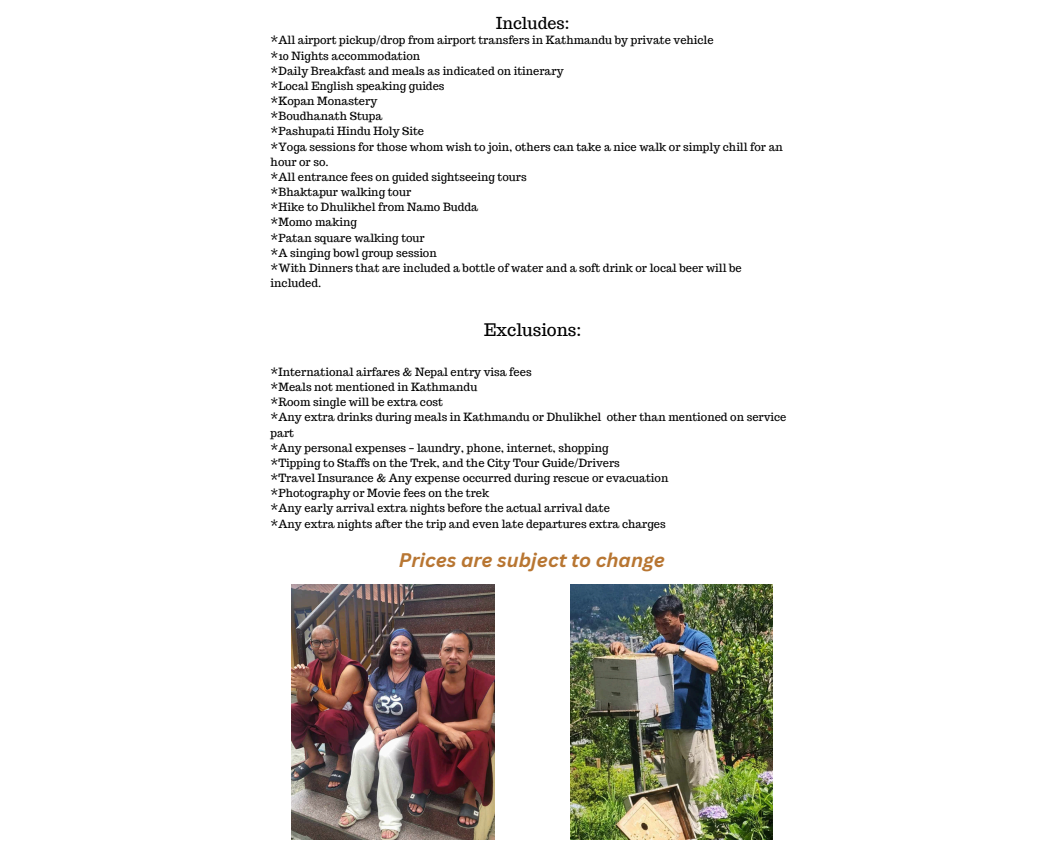
<style>
.page{position:relative;width:1064px;height:851px;background:#fff}
.page>*{position:absolute;margin:0;border:0;box-sizing:border-box;transform-origin:0 0}
.t1{font:italic 700 19.2px "Canva Sans";color:#b87632}
.t2{font:16.88px "Trocchi";color:#000}
.t3{font:16.12px "Trocchi";color:#000}
.t4{font:11.1px/15.1px "Trocchi";color:#000}
.s1{font-family:"Noto Sans Gurmukhi"}
</style>
<div class="page">
<img style="left:291px;top:584px;width:203px;height:255px">
<img style="left:570px;top:584px;width:202px;height:255px">
<p class="t3" style="left:496px;top:12px;width:75px">Includes:</p>
<p class="t4" style="left:270px;top:33px;width:444px">*All airport pickup/drop from airport transfers in Kathmandu by private vehicle</p>
<p class="t4" style="left:270px;top:48px;width:151px">*10 Nights accommodation</p>
<p class="t4" style="left:270px;top:63px;width:294px">*Daily Breakfast and meals as indicated on itinerary</p>
<p class="t4" style="left:270px;top:78px;width:175px">*Local English speaking guides</p>
<h2 class="t4" style="left:270px;top:93px;width:108px">*Kopan Monastery</h2>
<p class="t4" style="left:270px;top:109px;width:113px">*Boudhanath Stupa</p>
<p class="t4" style="left:270px;top:124px;width:155px">*Pashupati Hindu Holy Site</p>
<p class="t4" style="left:270px;top:139px;width:513px">*Yoga sessions for those whom wish to join, others can take a nice walk or simply chill for an hour or so.</p>
<p class="t4" style="left:270px;top:169px;width:257px">*All entrance fees on guided sightseeing tours</p>
<p class="t4" style="left:270px;top:184px;width:142px">*Bhaktapur walking tour</p>
<p class="t4" style="left:270px;top:199px;width:209px">*Hike to Dhulikhel from Namo Budda</p>
<p class="t4" style="left:270px;top:215px;width:88px">*Momo making</p>
<p class="t4" style="left:270px;top:230px;width:156px">*Patan square walking tour</p>
<p class="t4" style="left:270px;top:245px;width:168px">*A singing bowl group session</p>
<p class="t4" style="left:270px;top:260px;width:472px">*With Dinners that are included a bottle of water and a soft drink or local beer will be included.</p>
<p class="t2" style="left:484px;top:318px;width:99px">Exclusions:</p>
<p class="t4" style="left:270px;top:364px;width:262px">*International airfares &amp; Nepal entry visa fees</p>
<p class="t4" style="left:270px;top:379px;width:208px">*Meals not mentioned in Kathmandu</p>
<p class="t4" style="left:270px;top:394px;width:174px">*Room single will be extra cost</p>
<p class="t4" style="left:270px;top:410px;width:517px">*Any extra drinks during meals in Kathmandu or Dhulikhel other than mentioned on service part</p>
<p class="t4" style="left:270px;top:440px;width:339px">*Any personal expenses <span class="s1">–</span> laundry, phone, internet, shopping</p>
<p class="t4" style="left:270px;top:455px;width:350px">*Tipping to Staffs on the Trek, and the City Tour Guide/Drivers</p>
<p class="t4" style="left:270px;top:470px;width:399px">*Travel Insurance &amp; Any expense occurred during rescue or evacuation</p>
<p class="t4" style="left:270px;top:485px;width:220px">*Photography or Movie fees on the trek</p>
<p class="t4" style="left:270px;top:500px;width:340px">*Any early arrival extra nights before the actual arrival date</p>
<p class="t4" style="left:270px;top:516px;width:396px">*Any extra nights after the trip and even late departures extra charges</p>
<h1 class="t1" style="left:399px;top:546px;width:268px">Prices are subject to change</h1>
</div>
